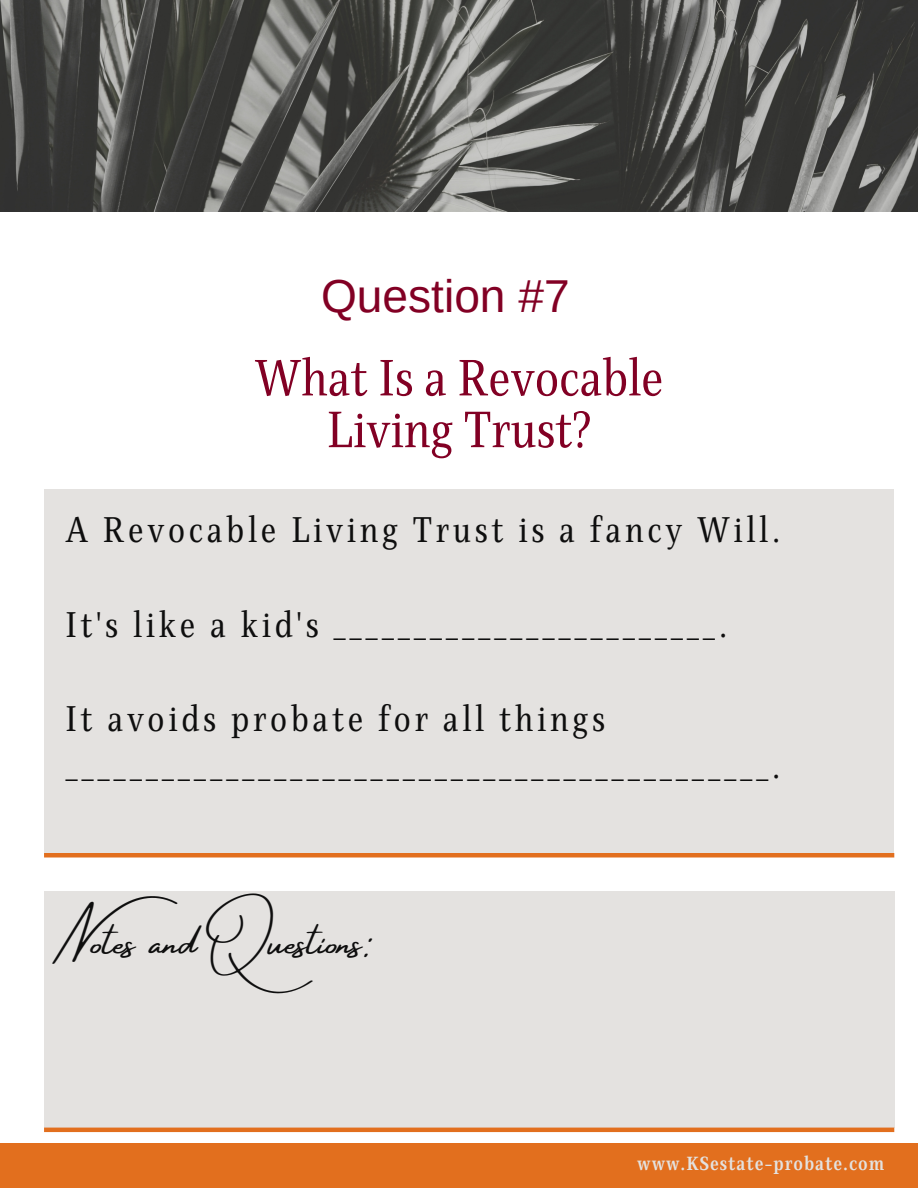
<style>
.page{position:relative;width:918px;height:1188px;background:#fff}
.page>*{position:absolute;margin:0;border:0;box-sizing:border-box;transform-origin:0 0}
.t1{font:52.05px/51.8px "Singel";color:#820024;text-align:center}
.t2{font:46.05px "Arimo";color:#820024}
.t3{font:42.3px "Amsterdam Four";color:#0e0e0e}
.t4{font:36.45px/47.2px "Singel";letter-spacing:.1em;color:#0e0e0e}
.t5{font:700 19.5px "Singel";letter-spacing:.05em;color:#e4e2e0}
</style>
<div class="page">
<img style="left:0;top:0;width:918px;height:212px">
<div style="left:0;top:1143px;width:918px;height:45px;background:#e26f1e"></div>
<div style="left:44px;top:489px;width:850px;height:366px;background:#e4e2e0"></div>
<div style="left:44px;top:891px;width:850px;height:237px;background:#e4e2e0"></div>
<hr style="left:44px;top:1128px;width:850px;height:4px;background:#e26f1e">
<div style="left:44px;top:853px;width:850px;height:5px;background:#e26f1e"></div>
<h2 class="t2" style="left:321px;top:270px;width:250px">Question #7</h2>
<p class="t1" style="left:254px;top:353px;width:411px">What Is a Revocable<br>Living Trust?</p>
<h2 class="t4" style="left:65px;top:507px;width:716px">A Revocable Living Trust is a fancy Will.</h2>
<h1 class="t4" style="left:65px;top:602px;width:663px">It's like a kid's ________________________.</h1>
<h3 class="t4" style="left:65px;top:696px;width:717px">It avoids probate for all things ____________________________________________.</h3>
<h3 class="t3" style="left:62px;top:919px;width:310px">Notes and Questions:</h3>
<h3 class="t5" style="left:637px;top:1152px;width:249px">www.KSestate-probate.com</h3>
</div>
